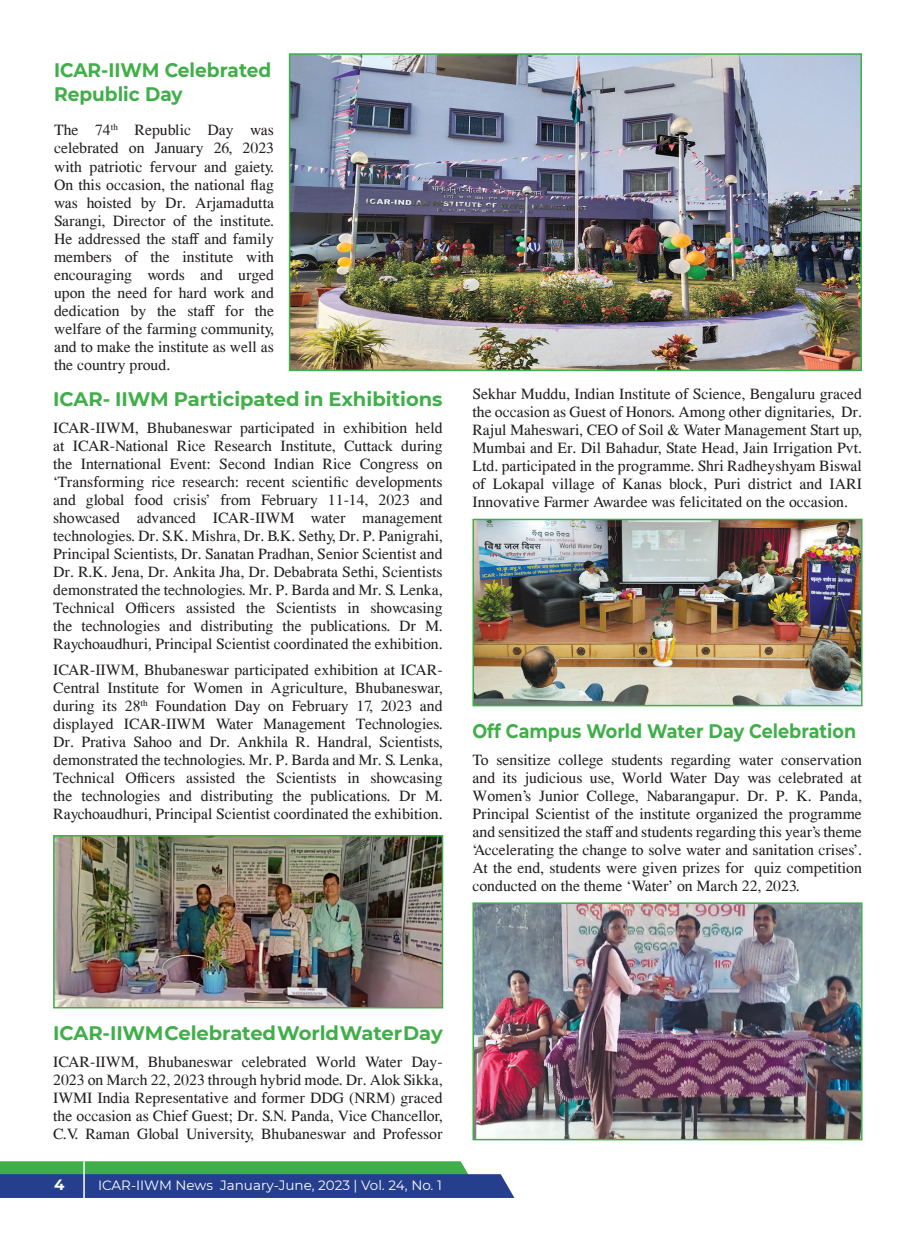
<style>
.page{position:relative;width:915px;height:1234px;background:#fff}
.page>*{position:absolute;margin:0;border:0;box-sizing:border-box;transform-origin:0 0}
.Subject_Heading{font:700 19.5px "Montserrat";color:#40ae49}
.Subject_Heading-2{font:700 19.5px "Montserrat";color:#40ae49;scale:.9 1}
.Subject_Heading-3{font:700 19.5px/23.4px "Montserrat";color:#40ae49;scale:.95 1}
.List_Paragraph_Citat{font:15px/18px "Gandhari Unicode";color:#231f20;text-align:justify}
.t1{font:700 15px "Montserrat";color:#fff}
.t2{font:13.5px "Montserrat";color:#fff}
</style>
<div class="page">
<svg style="left:0;top:1161px;width:514px;height:36px;background:#386c7d"></svg>
<hr style="left:83px;top:1160px;width:2px;height:37px;background:#fff">
<img style="left:56px;top:837px;width:384px;height:168px">
<div style="left:53px;top:834px;width:390px;height:174px;border:2px solid #40ae49"></div>
<img style="left:475px;top:521px;width:384px;height:182px">
<div style="left:472px;top:518px;width:390px;height:188px;border:2px solid #40ae49"></div>
<img style="left:475px;top:905px;width:384px;height:232px">
<div style="left:472px;top:902px;width:390px;height:238px;border:2px solid #40ae49"></div>
<img style="left:292px;top:56px;width:566px;height:312px">
<div style="left:289px;top:53px;width:572px;height:318px;border:2px solid #40ae49"></div>
<p class="Subject_Heading-3" style="left:54px;top:58px;width:230px">ICAR-IIWM Celebrated<br>Republic Day</p>
<p class="List_Paragraph_Citat" style="left:54px;top:121px;width:221px">The 74<sup>th</sup> Republic Day was celebrated on January 26, 2023 with patriotic fervour and gaiety.<br>On this occasion, the national flag was hoisted by Dr. Arjamadutta Sarangi, Director of the institute.<br>He addressed the staff and family members of the institute with encouraging words and urged upon the need for hard work and dedication by the staff for the welfare of the farming community, and to make the institute as well as the country proud.</p>
<p class="Subject_Heading" style="left:53px;top:385px;width:391px">ICAR- IIWM Participated in Exhibitions</p>
<p class="List_Paragraph_Citat" style="left:53px;top:418px;width:391px">ICAR-IIWM, Bhubaneswar participated in exhibition held at ICAR-National Rice Research Institute, Cuttack during the International Event: Second Indian Rice Congress on ‘Transforming rice research: recent scientific developments and global food crisis’ from February 11-14, 2023 and showcased advanced ICAR-IIWM water management technologies. Dr. S.K. Mishra, Dr. B.K. Sethy, Dr. P. Panigrahi, Principal Scientists, Dr. Sanatan Pradhan, Senior Scientist and Dr. R.K. Jena, Dr. Ankita Jha, Dr. Debabrata Sethi, Scientists demonstrated the technologies. Mr. P. Barda and Mr. S. Lenka, Technical Officers assisted the Scientists in showcasing the technologies and distributing the publications. Dr M.<br>Raychoaudhuri, Principal Scientist coordinated the exhibition.</p>
<p class="List_Paragraph_Citat" style="left:53px;top:660px;width:391px">ICAR-IIWM, Bhubaneswar participated exhibition at ICAR-Central Institute for Women in Agriculture, Bhubaneswar, during its 28<sup>th</sup> Foundation Day on February 17, 2023 and displayed ICAR-IIWM Water Management Technologies.<br>Dr. Prativa Sahoo and Dr. Ankhila R. Handral, Scientists, demonstrated the technologies. Mr. P. Barda and Mr. S. Lenka, Technical Officers assisted the Scientists in showcasing the technologies and distributing the publications. Dr M.<br>Raychoaudhuri, Principal Scientist coordinated the exhibition.</p>
<p class="List_Paragraph_Citat" style="left:472px;top:385px;width:391px">Sekhar Muddu, Indian Institute of Science, Bengaluru graced the occasion as Guest of Honors. Among other dignitaries, Dr.<br>Rajul Maheswari, CEO of Soil &amp; Water Management Start up, Mumbai and Er. Dil Bahadur, State Head, Jain Irrigation Pvt.<br>Ltd. participated in the programme. Shri Radheyshyam Biswal of Lokapal village of Kanas block, Puri district and IARI Innovative Farmer Awardee was felicitated on the occasion.</p>
<p class="Subject_Heading-2" style="left:472px;top:717px;width:427px">Off Campus World Water Day Celebration</p>
<p class="List_Paragraph_Citat" style="left:472px;top:750px;width:391px">To sensitize college students regarding water conservation and its judicious use, World Water Day was celebrated at Women’s Junior College, Nabarangapur. Dr. P. K. Panda, Principal Scientist of the institute organized the programme and sensitized the staff and students regarding this year’s theme ‘Accelerating the change to solve water and sanitation crises’.<br>At the end, students were given prizes for quiz competition conducted on the theme ‘Water’ on March 22, 2023.</p>
<p class="Subject_Heading" style="left:53px;top:1019px;width:391px">ICAR-IIWM Celebrated World Water Day</p>
<p class="List_Paragraph_Citat" style="left:53px;top:1052px;width:391px">ICAR-IIWM, Bhubaneswar celebrated World Water Day-2023 on March 22, 2023 through hybrid mode. Dr. Alok Sikka, IWMI India Representative and former DDG (NRM) graced the occasion as Chief Guest; Dr. S.N. Panda, Vice Chancellor, C.V. Raman Global University, Bhubaneswar and Professor</p>
<p class="t1" style="left:54px;top:1173px;width:12px">4</p>
<p class="t2" style="left:98px;top:1175px;width:345px">ICAR-IIWM News January-June, 2023 | Vol. 24, No. 1</p>
</div>
